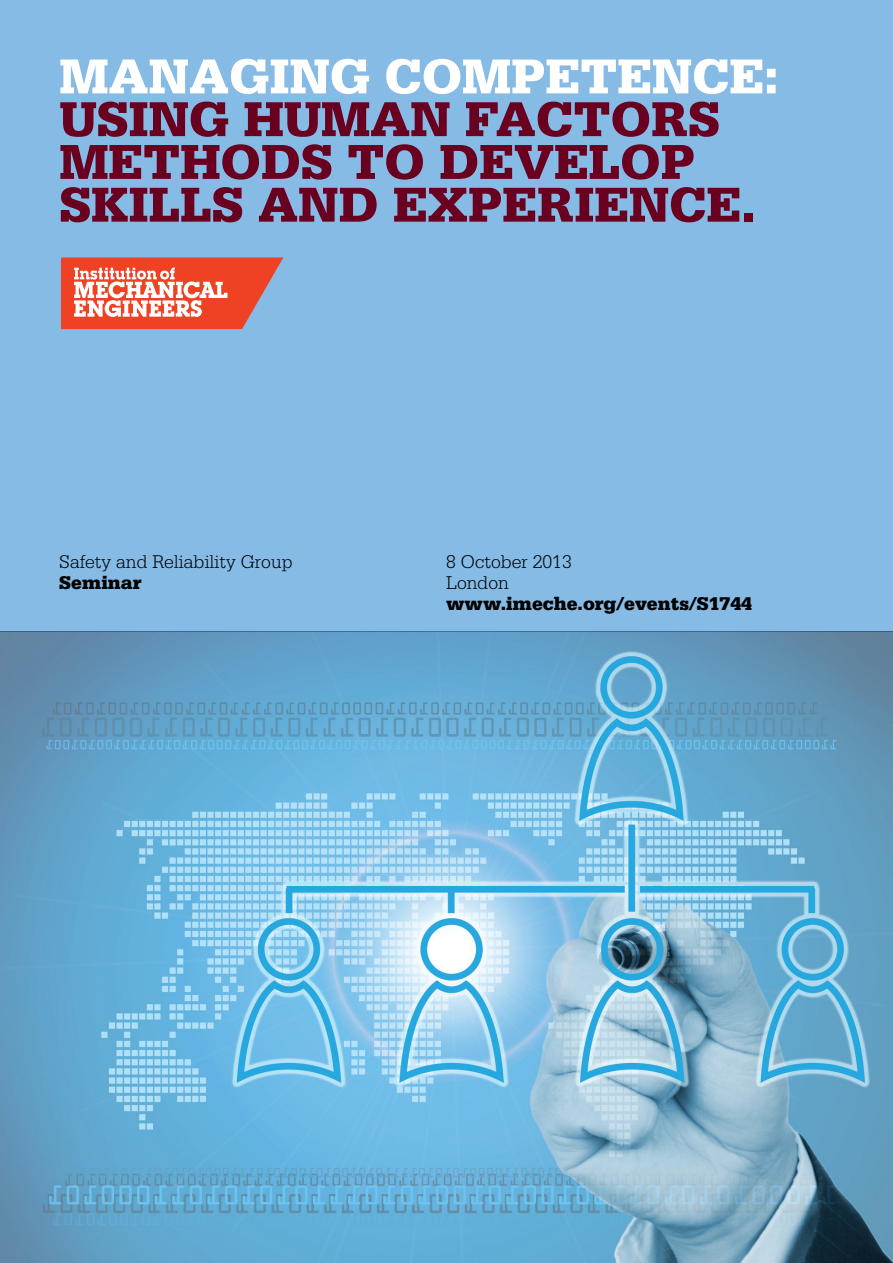
<style>
.page{position:relative;width:893px;height:1263px;background:#fff}
.page>*{position:absolute;margin:0;border:0;box-sizing:border-box;transform-origin:0 0}
.t1{font:900 51.75px/42.8px "Serifa Std";color:#690020}
.t2{font:900 51.75px "Serifa Std";color:#fff}
.t3{font:300 19.5px "Serifa Std";color:#000}
.t4{font:900 19.5px "Serifa Std";color:#000}
</style>
<div class="page">
<img style="left:0;top:631px;width:893px;height:632px">
<div style="left:0;top:0;width:893px;height:631px;background:#86bbe6"></div>
<svg style="left:61px;top:257px;width:222px;height:72px;background:#e87565"></svg>
<p class="t2" style="left:60px;top:46px;width:720px">MANAGING COMPETENCE:</p>
<p class="t1" style="left:60px;top:97px;width:697px">USING HUMAN FACTORS<br>METHODS TO DEVELOP<br>SKILLS AND EXPERIENCE.</p>
<p class="t3" style="left:59px;top:550px;width:235px">Safety and Reliability Group</p>
<p class="t4" style="left:59px;top:571px;width:84px">Seminar</p>
<p class="t3" style="left:446px;top:550px;width:127px">8 October 2013</p>
<p class="t3" style="left:446px;top:571px;width:64px">London</p>
<p class="t4" style="left:446px;top:592px;width:307px">www.imeche.org/events/S1744</p>
</div>
